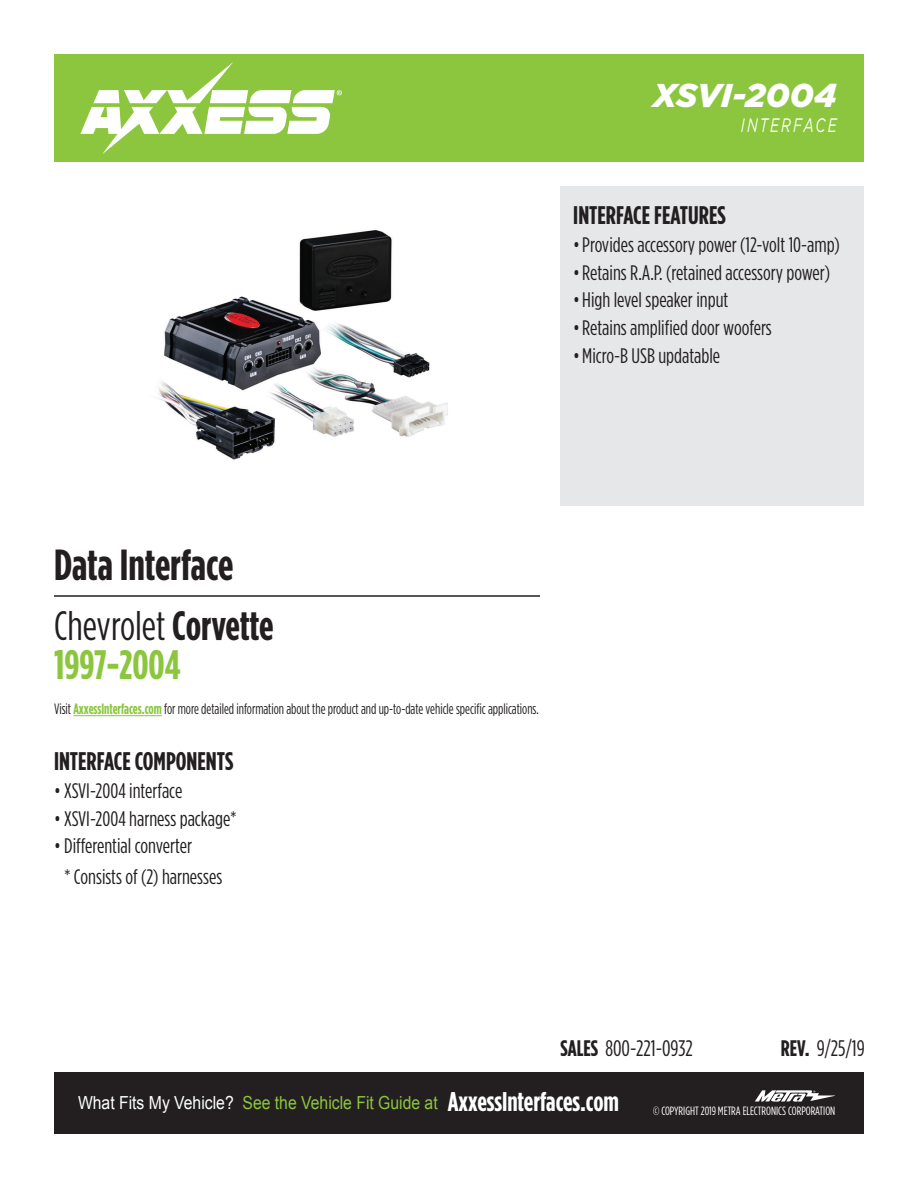
<style>
.page{position:relative;width:918px;height:1188px;background:#fff}
.page>*{position:absolute;margin:0;border:0;box-sizing:border-box;transform-origin:0 0}
.t1{font:700 43.5px "Gotham Condensed";color:#231f20}
.t2{font:41.1px/39px "Gotham Condensed";color:#231f20}
.t3{font:italic 900 33px "Gotham";color:#fff}
.t4{font:700 27px "Gotham Condensed";color:#fff}
.t5{font:700 25.5px "Gotham Condensed";color:#231f20}
.t6{font:22.5px "Gotham Condensed";color:#231f20}
.t7{font:21px/30.8px "Gotham Condensed";color:#231f20}
.t8{font:italic 19.5px "Gotham";letter-spacing:.15em;color:#fff;scale:.7 1}
.t9{font:18px "Arial";color:#8bc63e;scale:.88 1}
.t10{font:18px "Arial";color:#fff;scale:.88 1}
.t11{font:15px "Gotham Condensed";color:#231f20;scale:.93 1}
.t12{font:12px "Gotham Condensed";color:#fff}
.s1{font-weight:700}
.s2{font-weight:700;color:#8bc63e}
</style>
<div class="page">
<div style="left:54px;top:1072px;width:810px;height:62px;background:#231f20"></div>
<div style="left:54px;top:54px;width:810px;height:108px;background:#8bc63e"></div>
<svg style="left:80px;top:62px;width:262px;height:92px"></svg>
<svg style="left:755px;top:1090px;width:80px;height:12px"></svg>
<div style="left:561px;top:186px;width:303px;height:319px;background:#e6e7e9"></div>
<hr style="left:54px;top:595px;width:486px;height:2px;background:#231f20">
<img style="left:155px;top:229px;width:293px;height:231px">
<hr style="left:73px;top:715px;width:89px;height:1px;background:#8bc63e">
<h3 class="t3" style="left:653px;top:77px;width:185px">XSVI-2004</h3>
<p class="t8" style="left:741px;top:115px;width:138px">INTERFACE</p>
<p class="t5" style="left:573px;top:201px;width:154px">INTERFACE FEATURES</p>
<p class="t7" style="left:573px;top:229px;width:268px">•Provides accessory power (12-volt 10-amp)</p>
<p class="t7" style="left:573px;top:257px;width:258px">•Retains R.A.P. (retained accessory power)</p>
<p class="t7" style="left:573px;top:284px;width:157px">•High level speaker input</p>
<p class="t7" style="left:573px;top:312px;width:200px">•Retains amplified door woofers</p>
<p class="t7" style="left:573px;top:340px;width:148px">•Micro-B USB updatable</p>
<h1 class="t1" style="left:54px;top:540px;width:181px">Data Interface</h1>
<h2 class="t2" style="left:54px;top:605px;width:221px">Chevrolet <span class="s1">Corvette<br></span><span class="s2">1997-2004</span></h2>
<p class="t11" style="left:54px;top:700px;width:523px">Visit <span class="s2">AxxessInterfaces.com</span> for more detailed information about the product and up-to-date vehicle specific applications.</p>
<p class="t5" style="left:54px;top:747px;width:181px">INTERFACE COMPONENTS</p>
<p class="t7" style="left:54px;top:775px;width:130px">• XSVI-2004 interface</p>
<p class="t7" style="left:54px;top:802px;width:184px">• XSVI-2004 harness package*</p>
<p class="t7" style="left:64px;top:830px;width:159px;text-indent:-10px">• Differential converter<br>* Consists of (2) harnesses</p>
<p class="t6" style="left:561px;top:1036px;width:134px"><span class="s1">SALES</span> 800-221-0932</p>
<p class="t6" style="left:781px;top:1036px;width:86px"><span class="s1">REV.</span> 9/25/19</p>
<p class="t10" style="left:78px;top:1091px;width:179px">What Fits My Vehicle?</p>
<p class="t4" style="left:448px;top:1087px;width:173px">AxxessInterfaces.com</p>
<p class="t9" style="left:243px;top:1091px;width:223px">See the Vehicle Fit Guide at</p>
<p class="t12" style="left:653px;top:1105px;width:184px">© COPYRIGHT 2019 METRA ELECTRONICS CORPORATION</p>
</div>
